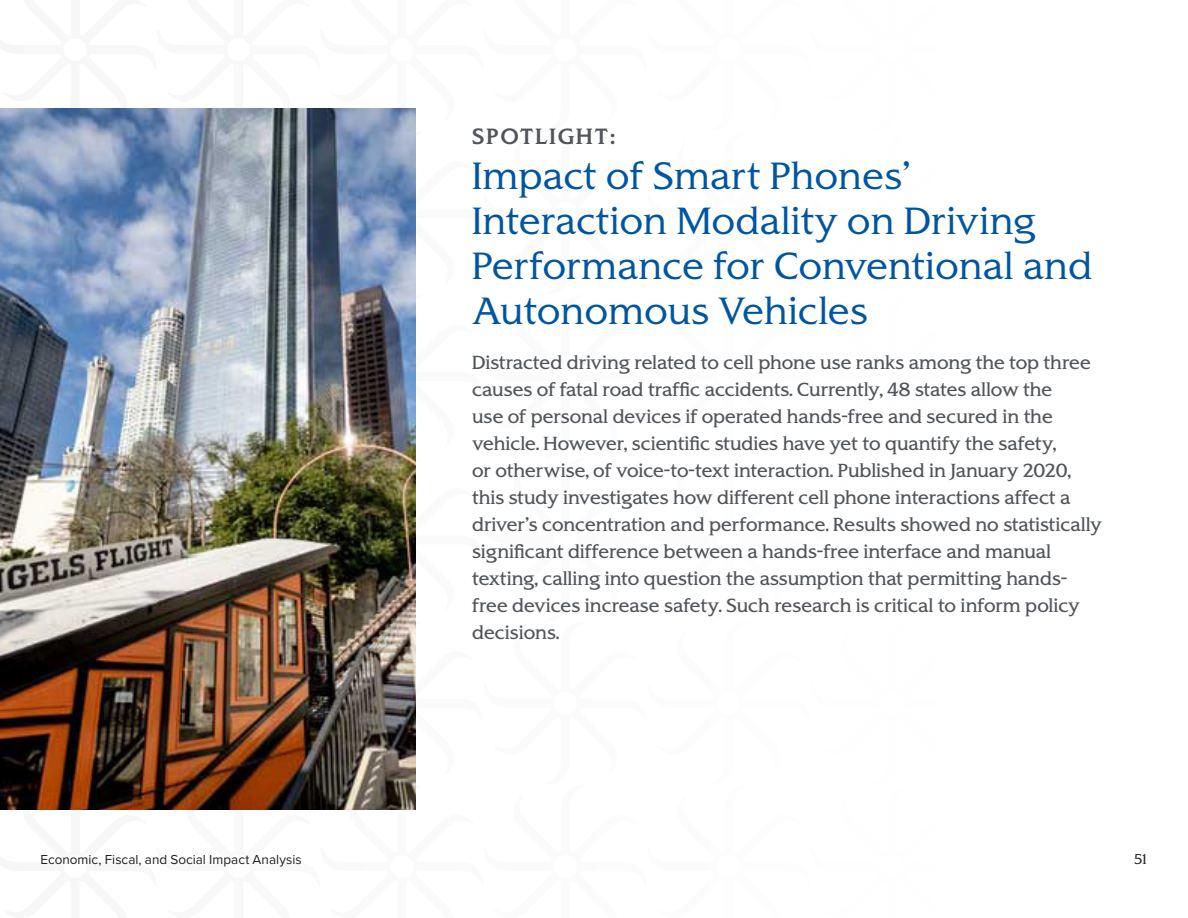
<style>
.page{position:relative;width:1188px;height:918px;background:#fff}
.page>*{position:absolute;margin:0;border:0;box-sizing:border-box;transform-origin:0 0}
.t1{font:300 36px/45px "SJSU Spartan";letter-spacing:.01em;color:#0055a2}
.t2{font:700 21px "SJSU Spartan";letter-spacing:.1em;color:#51555a}
.t3{font:18px/27px "SJSU Spartan";color:#51555a}
.t4{font:13.5px "Proxima Nova";color:#231f20}
.t5{font:300 13.5px "SJSU Spartan";color:#231f20}
</style>
<div class="page">
<img style="left:0;top:108px;width:416px;height:702px">
<p class="t2" style="left:472px;top:123px;width:145px">SPOTLIGHT:</p>
<p class="t1" style="left:472px;top:154px;width:622px">Impact of Smart Phones’<br>Interaction Modality on Driving<br>Performance for Conventional and<br>Autonomous Vehicles</p>
<p class="t3" style="left:472px;top:349px;width:631px">Distracted driving related to cell phone use ranks among the top three causes of fatal road traffic accidents. Currently, 48 states allow the<br>use of personal devices if operated hands-free and secured in the vehicle. However, scientific studies have yet to quantify the safety,<br>or otherwise, of voice-to-text interaction. Published in January 2020, this study investigates how different cell phone interactions affect a driver’s concentration and performance. Results showed no statistically significant difference between a hands-free interface and manual texting, calling into question the assumption that permitting hands&shy;free devices increase safety. Such research is critical to inform policy decisions.</p>
<p class="t4" style="left:40px;top:849px;width:263px">Economic, Fiscal, and Social Impact Analysis</p>
<p class="t5" style="left:1134px;top:850px;width:14px">51</p>
</div>
